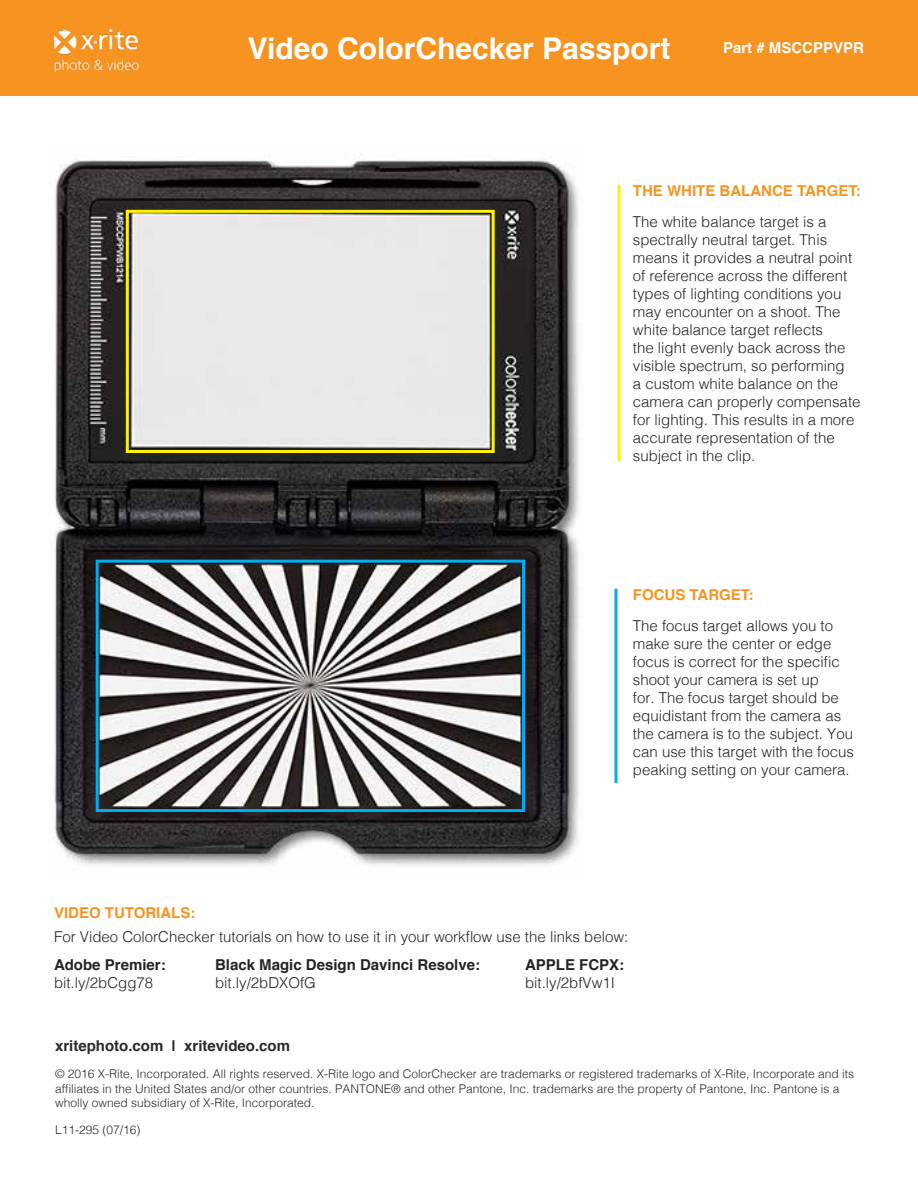
<style>
.page{position:relative;width:918px;height:1188px;background:#fff}
.page>*{position:absolute;margin:0;border:0;box-sizing:border-box;transform-origin:0 0}
.t1{font:700 30px "Helvetica";color:#fff}
.t2{font:300 15px/18px "Helvetica";color:#242425}
.t3{font:700 15px "Helvetica";color:#242425}
.t4{font:700 15px "Helvetica";color:#f79421}
.t5{font:700 15px "Helvetica";color:#2a2a2a}
.t6{font:700 15px "Helvetica";color:#fff}
.t7{font:300 12px/14.4px "Helvetica";color:#2a2a2a}
</style>
<div class="page">
<div style="left:0;top:0;width:918px;height:95px;background:#f79421"></div>
<img style="left:52px;top:154px;width:527px;height:712px">
<div style="left:126px;top:210px;width:369px;height:243px;border:3px solid #fff200"></div>
<div style="left:96px;top:560px;width:429px;height:252px;border:3px solid #00aeef"></div>
<hr style="left:614px;top:589px;width:3px;height:194px;background:#00aeef">
<hr style="left:617px;top:185px;width:3px;height:276px;background:#fff200">
<img style="left:54px;top:28px;width:85px;height:44px">
<h1 class="t1" style="left:248px;top:24px;width:424px">Video ColorChecker Passport</h1>
<p class="t6" style="left:723px;top:36px;width:142px">Part # MSCCPPVPR</p>
<p class="t4" style="left:633px;top:178px;width:230px">THE WHITE BALANCE TARGET:</p>
<p class="t2" style="left:633px;top:212px;width:229px">The white balance target is a spectrally neutral target. This means it provides a neutral point of reference across the different types of lighting conditions you may encounter on a shoot. The white balance target reflects<br>the light evenly back across the visible spectrum, so performing<br>a custom white balance on the camera can properly compensate for lighting. This results in a more accurate representation of the subject in the clip.</p>
<p class="t4" style="left:633px;top:583px;width:122px">FOCUS TARGET:</p>
<p class="t2" style="left:633px;top:616px;width:222px">The focus target allows you to make sure the center or edge focus is correct for the specific shoot your camera is set up<br>for. The focus target should be equidistant from the camera as the camera is to the subject. You can use this target with the focus peaking setting on your camera.</p>
<p class="t4" style="left:54px;top:901px;width:143px">VIDEO TUTORIALS:</p>
<p class="t2" style="left:54px;top:927px;width:576px">For Video ColorChecker tutorials on how to use it in your workflow use the links below:</p>
<p class="t3" style="left:54px;top:953px;width:113px">Adobe Premier:</p>
<p class="t2" style="left:54px;top:973px;width:101px">bit.ly/2bCgg78</p>
<p class="t3" style="left:525px;top:953px;width:101px">APPLE FCPX:</p>
<p class="t2" style="left:525px;top:973px;width:92px">bit.ly/2bfVw1I</p>
<p class="t3" style="left:215px;top:953px;width:267px">Black Magic Design Davinci Resolve:</p>
<p class="t2" style="left:215px;top:973px;width:102px">bit.ly/2bDXOfG</p>
<p class="t5" style="left:55px;top:1034px;width:237px">xritephoto.com | xritevideo.com</p>
<p class="t7" style="left:55px;top:1066px;width:801px">© 2016 X-Rite, Incorporated. All rights reserved. X-Rite logo and ColorChecker are trademarks or registered trademarks of X-Rite, Incorporate and its affiliates in the United States and/or other countries. PANTONE® and other Pantone, Inc. trademarks are the property of Pantone, Inc. Pantone is a wholly owned subsidiary of X-Rite, Incorporated.</p>
<p class="t7" style="left:55px;top:1122px;width:87px">L11-295 (07/16)</p>
</div>
